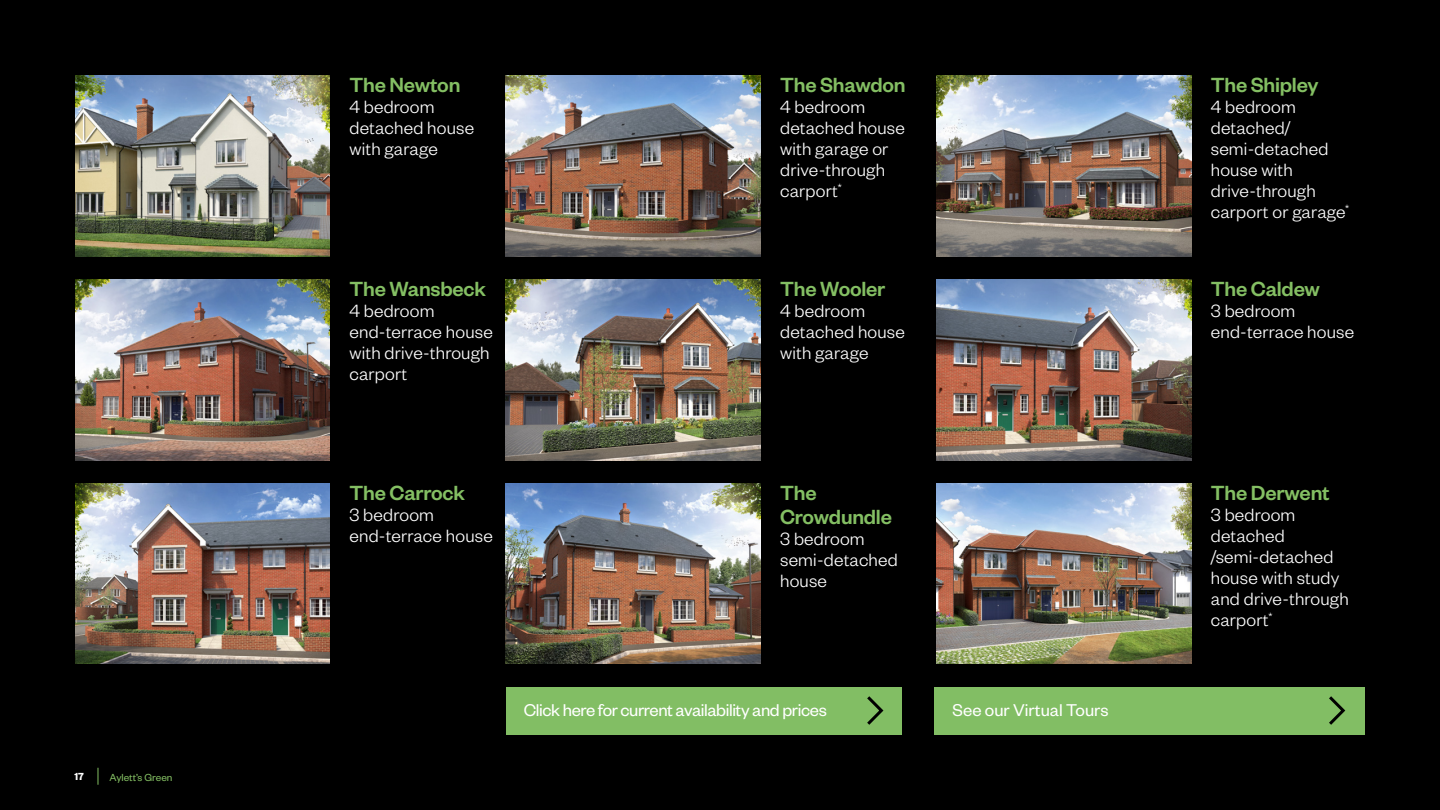
<style>
.page{position:relative;width:1440px;height:810px;background:#000}
.page>*{position:absolute;margin:0;border:0;box-sizing:border-box;transform-origin:0 0}
.t1{font:22.5px/24px "Founders Grotesk Med";letter-spacing:-.01em;color:#84bf63}
.t2{font:300 19.5px/21px "Founders Grotesk";letter-spacing:.01em;color:#fff}
.t3{font:18.75px "Founders Grotesk";letter-spacing:-.02em;color:#fff}
.t4{font:18.75px "Founders Grotesk";color:#fff}
.t5{font:11.25px "Founders Grotesk";color:#84bf63}
.t6{font:11.25px "Founders Grotesk Sm Bd";color:#fff}
</style>
<div class="page">
<svg style="left:98px;top:768px;width:1px;height:17px"></svg>
<div style="left:506px;top:687px;width:396px;height:48px;background:#82be64"></div>
<svg style="left:867px;top:696px;width:17px;height:29px"></svg>
<div style="left:935px;top:687px;width:430px;height:48px;background:#82be64"></div>
<svg style="left:1329px;top:696px;width:17px;height:29px"></svg>
<img style="left:506px;top:75px;width:255px;height:181px">
<img style="left:936px;top:75px;width:255px;height:181px">
<img style="left:75px;top:279px;width:255px;height:181px">
<img style="left:506px;top:279px;width:255px;height:181px">
<img style="left:936px;top:279px;width:255px;height:181px">
<img style="left:75px;top:483px;width:255px;height:181px">
<img style="left:506px;top:483px;width:255px;height:181px">
<img style="left:936px;top:483px;width:255px;height:181px">
<img style="left:75px;top:75px;width:255px;height:181px">
<p class="t6" style="left:74px;top:770px;width:11px">17</p>
<p class="t5" style="left:110px;top:770px;width:64px">Aylett’s Green</p>
<p class="t1" style="left:350px;top:72px;width:112px">The Newton</p>
<p class="t2" style="left:350px;top:96px;width:126px">4 bedroom detached house with garage</p>
<p class="t1" style="left:350px;top:276px;width:138px">The Wansbeck</p>
<p class="t2" style="left:350px;top:300px;width:145px">4 bedroom end-terrace house with drive-through carport</p>
<p class="t1" style="left:350px;top:480px;width:117px">The Carrock</p>
<p class="t2" style="left:350px;top:504px;width:145px">3 bedroom end-terrace house</p>
<p class="t1" style="left:780px;top:72px;width:127px">The Shawdon</p>
<p class="t2" style="left:780px;top:96px;width:126px">4 bedroom detached house with garage or drive-through carport<sup>*</sup></p>
<p class="t1" style="left:780px;top:276px;width:107px">The Wooler</p>
<p class="t2" style="left:780px;top:300px;width:126px">4 bedroom detached house with garage</p>
<p class="t1" style="left:780px;top:480px;width:113px">The<br>Crowdundle</p>
<p class="t2" style="left:780px;top:528px;width:119px">3 bedroom semi-detached house</p>
<p class="t3" style="left:524px;top:699px;width:305px">Click here for current availability and prices</p>
<p class="t4" style="left:953px;top:699px;width:157px">See our Virtual Tours</p>
<p class="t1" style="left:1211px;top:72px;width:109px">The Shipley</p>
<p class="t2" style="left:1211px;top:96px;width:140px">4 bedroom detached/ semi-detached house with drive-through carport or garage<sup>*</sup></p>
<p class="t1" style="left:1211px;top:276px;width:111px">The Caldew</p>
<p class="t2" style="left:1211px;top:300px;width:145px">3 bedroom end-terrace house</p>
<p class="t1" style="left:1211px;top:480px;width:120px">The Derwent</p>
<p class="t2" style="left:1211px;top:503px;width:139px">3 bedroom detached /semi-detached house with study and drive-through carport<sup>*</sup></p>
</div>
